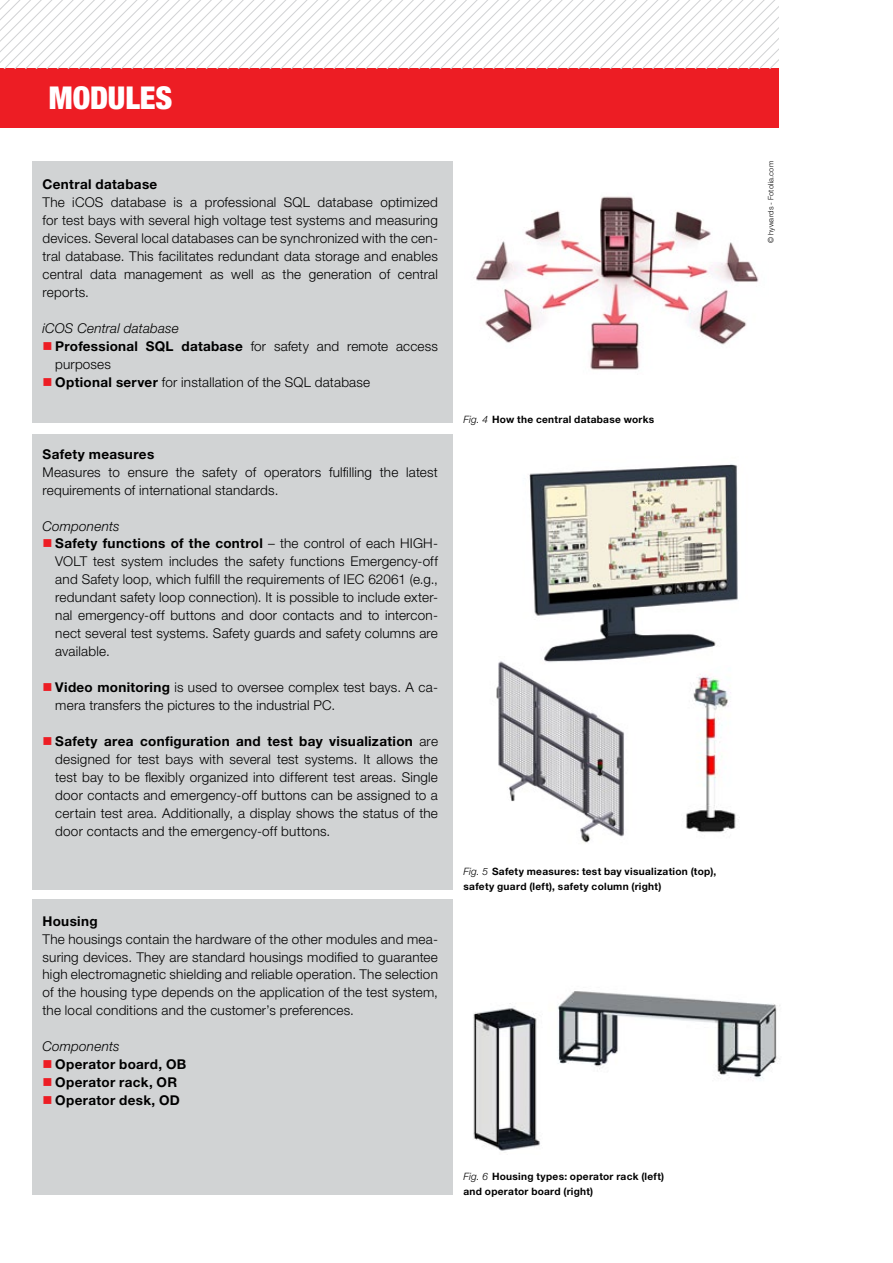
<style>
.page{position:relative;width:893px;height:1263px;background:#fff}
.page>*{position:absolute;margin:0;border:0;box-sizing:border-box;transform-origin:0 0}
.t1{font:900 condensed 31.5px "Helvetica Neue LT Std";letter-spacing:-.005em;color:#fff}
.t2{font:300 13.5px/18px "Helvetica Neue LT Std";letter-spacing:.015em;color:#000;text-align:justify}
.t3{font:700 13.5px "Helvetica Neue LT Std";letter-spacing:.025em;color:#000}
.t4{font:italic 300 13.5px "Helvetica Neue LT Std";letter-spacing:.015em;color:#000}
.t5{font:700 10.2px/15px "Helvetica Neue LT Std";letter-spacing:.03em;color:#000}
.t6{font:300 7.5px "Helvetica Neue LT Std";letter-spacing:.02em;color:#000}
.s1{color:#ed1d24}
.s2{font-weight:700}
.s3{font-weight:300;font-style:italic}
</style>
<div class="page">
<img style="left:685px;top:685px;width:55px;height:148px">
<div style="left:0;top:68px;width:778px;height:60px;background:#ed1d24"></div>
<svg style="left:0;top:0;width:778px;height:68px"></svg>
<div style="left:32px;top:162px;width:421px;height:261px;background:#d1d3d4"></div>
<div style="left:32px;top:434px;width:421px;height:456px;background:#d1d3d4"></div>
<div style="left:32px;top:899px;width:421px;height:296px;background:#d1d3d4"></div>
<img style="left:476px;top:196px;width:283px;height:174px">
<img style="left:529px;top:464px;width:209px;height:221px">
<img style="left:558px;top:991px;width:222px;height:88px">
<img style="left:473px;top:1003px;width:67px;height:150px">
<img style="left:496px;top:656px;width:144px;height:187px">
<h1 class="t1" style="left:49px;top:78px;width:125px">MODULES</h1>
<p class="t3" style="left:43px;top:176px;width:116px">Central database</p>
<p class="t2" style="left:43px;top:193px;width:397px">The iCOS database is a professional SQL database optimized for test bays with several high voltage test systems and measuring devices. Several local databases can be synchronized with the cen&shy;tral database. This facilitates redundant data storage and enables central data management as well as the generation of central reports.</p>
<p class="t4" style="left:43px;top:320px;width:138px">iCOS Central database</p>
<p class="t2" style="left:55px;top:337px;width:384px;text-indent:-13px"><span class="s1">■</span> <span class="s2">Professional SQL database</span> for safety and remote access purposes</p>
<p class="t2" style="left:43px;top:373px;width:329px"><span class="s1">■</span> <span class="s2">Optional server</span> for installation of the SQL database</p>
<p class="t3" style="left:43px;top:445px;width:113px">Safety measures</p>
<p class="t2" style="left:43px;top:463px;width:397px">Measures to ensure the safety of operators fulfilling the latest requirements of international standards.</p>
<p class="t4" style="left:43px;top:518px;width:79px">Components</p>
<p class="t2" style="left:55px;top:534px;width:384px;text-indent:-13px"><span class="s1">■</span> <span class="s2">Safety functions of the control</span> – the control of each HIGH-VOLT test system includes the safety functions Emergency-off and Safety loop, which fulfill the requirements of IEC 62061 (e.g., redundant safety loop connection). It is possible to include exter&shy;nal emergency-off buttons and door contacts and to intercon&shy;nect several test systems. Safety guards and safety columns are available.</p>
<p class="t2" style="left:55px;top:678px;width:384px;text-indent:-13px"><span class="s1">■</span> <span class="s2">Video monitoring</span> is used to oversee complex test bays. A ca - mera transfers the pictures to the industrial PC.</p>
<p class="t2" style="left:55px;top:732px;width:384px;text-indent:-13px"><span class="s1">■</span> <span class="s2">Safety area configuration and test bay visualization</span> are designed for test bays with several test systems. It allows the test bay to be flexibly organized into different test areas. Single door contacts and emergency-off buttons can be assigned to a certain test area. Additionally, a display shows the status of the door contacts and the emergency-off buttons.</p>
<p class="t3" style="left:43px;top:912px;width:57px">Housing</p>
<p class="t2" style="left:43px;top:929px;width:397px">The housings contain the hardware of the other modules and mea&shy;suring devices. They are standard housings modified to guarantee high electromagnetic shielding and reliable operation. The selection of the housing type depends on the application of the test system, the local conditions and the customer’s preferences.</p>
<p class="t4" style="left:43px;top:1038px;width:79px">Components</p>
<p class="t3" style="left:43px;top:1056px;width:145px"><span class="s1">■</span> Operator board, OB</p>
<p class="t3" style="left:43px;top:1074px;width:136px"><span class="s1">■</span> Operator rack, OR</p>
<p class="t3" style="left:43px;top:1092px;width:139px"><span class="s1">■</span> Operator desk, OD</p>
<p class="t5" style="left:463px;top:411px;width:192px"><span class="s3">Fig. 4</span> How the central database works</p>
<p class="t5" style="left:463px;top:863px;width:254px"><span class="s3">Fig. 5</span> Safety measures: test bay visualization (top), safety guard (left), safety column (right)</p>
<p class="t5" style="left:463px;top:1168px;width:202px"><span class="s3">Fig. 6</span> Housing types: operator rack (left) and operator board (right)</p>
<p class="t6" style="left:766px;top:243px;width:84px;rotate:-90deg">© hywards - Fotolia.com</p>
</div>
